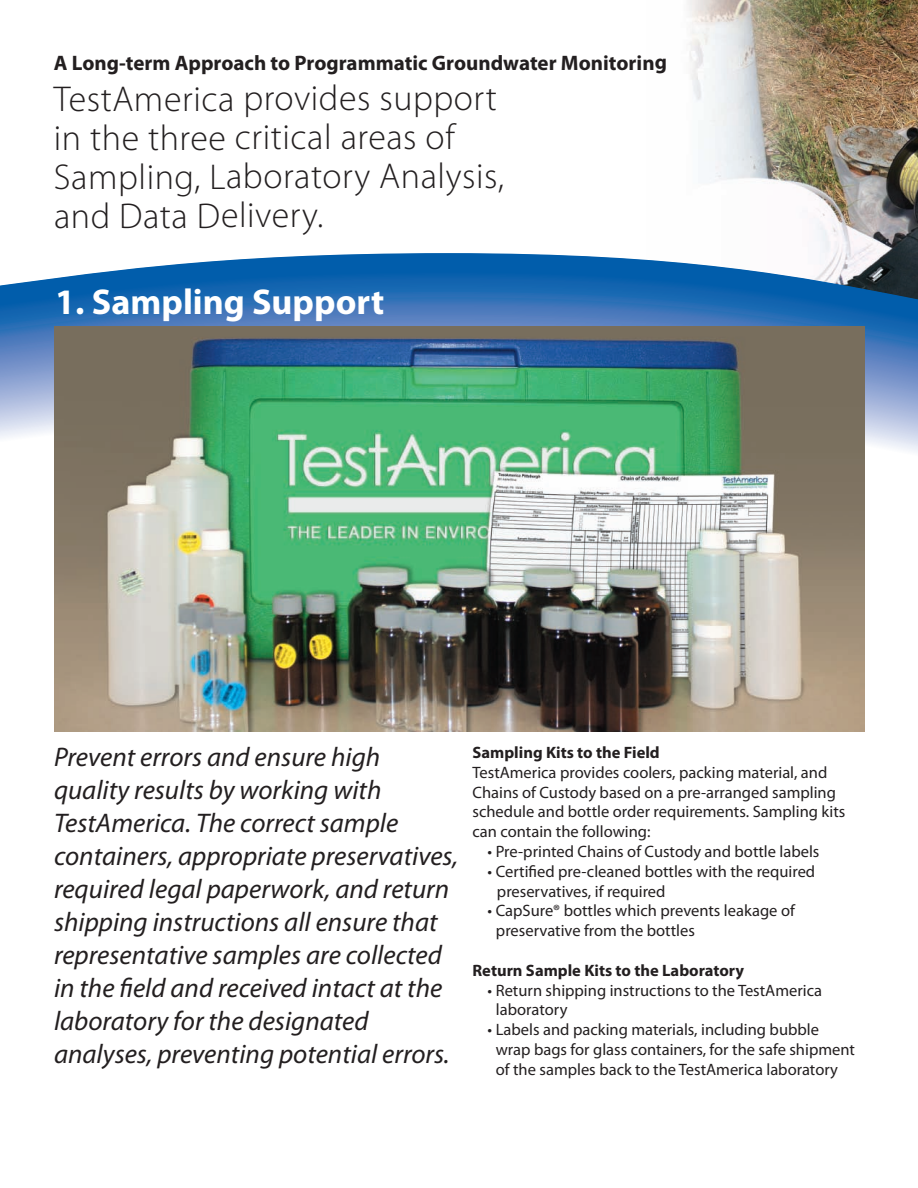
<style>
.page{position:relative;width:918px;height:1188px;background:#fff}
.page>*{position:absolute;margin:0;border:0;box-sizing:border-box;transform-origin:0 0}
.t1{font:300 36px/39px "Myriad Pro";letter-spacing:.015em;color:#231f20}
.t2{font:700 36px "Myriad Pro";color:#fff}
.t3{font:italic 27px/33px "Myriad Pro";color:#231f20}
.t4{font:700 21px "Myriad Pro";color:#231f20}
.t5{font:16.5px/19.8px "Myriad Pro";color:#231f20}
.t6{font:700 16.5px "Myriad Pro";color:#231f20}
</style>
<div class="page">
<img style="left:687px;top:0;width:231px;height:242px">
<svg style="left:0;top:242px;width:918px;height:131px"></svg>
<img style="left:54px;top:327px;width:810px;height:404px">
<p class="t4" style="left:54px;top:55px;width:615px">A Long-term Approach to Programmatic Groundwater Monitoring</p>
<h1 class="t1" style="left:54px;top:82px;width:452px">TestAmerica provides support in the three critical areas of<br>Sampling, Laboratory Analysis, and Data Delivery.</h1>
<h1 class="t2" style="left:55px;top:289px;width:331px">1. Sampling Support</h1>
<p class="t3" style="left:54px;top:742px;width:406px">Prevent errors and ensure high quality results by working with TestAmerica. The correct sample containers, appropriate preservatives, required legal paperwork, and return shipping instructions all ensure that representative samples are collected in the field and received intact at the laboratory for the designated analyses, preventing potential errors.</p>
<p class="t6" style="left:473px;top:746px;width:189px">Sampling Kits to the Field</p>
<p class="t5" style="left:473px;top:764px;width:374px">TestAmerica provides coolers, packing material, and Chains of Custody based on a pre-arranged sampling schedule and bottle order requirements. Sampling kits can contain the following:</p>
<p class="t5" style="left:488px;top:843px;width:333px">• Pre-printed Chains of Custody and bottle labels</p>
<p class="t5" style="left:497px;top:863px;width:320px;text-indent:-9px">• Certified pre-cleaned bottles with the required preservatives, if required</p>
<p class="t5" style="left:496px;top:902px;width:300px;text-indent:-8px">• CapSure® bottles which prevents leakage of preservative from the bottles</p>
<p class="t6" style="left:473px;top:964px;width:273px">Return Sample Kits to the Laboratory</p>
<p class="t5" style="left:496px;top:981px;width:328px;text-indent:-8px">• Return shipping instructions to the TestAmerica laboratory</p>
<p class="t5" style="left:496px;top:1021px;width:361px;text-indent:-8px">• Labels and packing materials, including bubble wrap bags for glass containers, for the safe shipment of the samples back to the TestAmerica laboratory</p>
</div>
